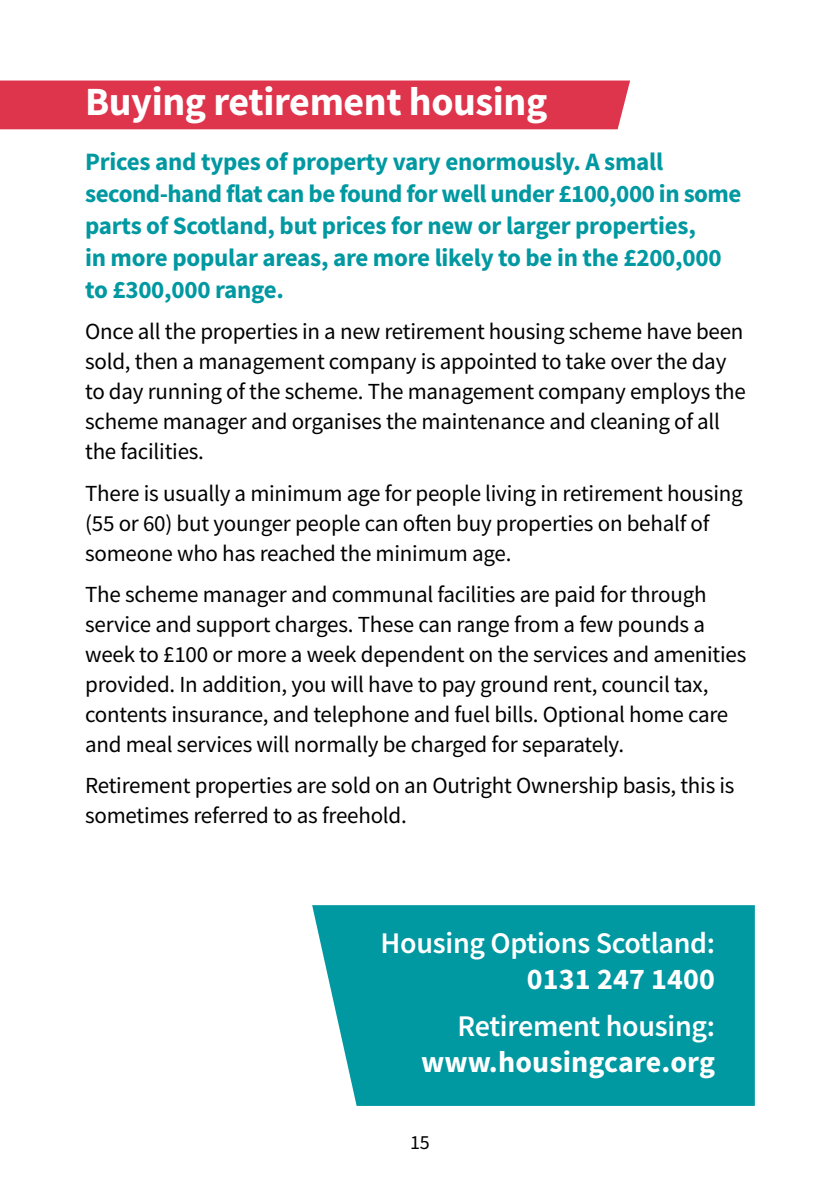
<style>
.page{position:relative;width:840px;height:1191px;background:#fff}
.page>*{position:absolute;margin:0;border:0;box-sizing:border-box;transform-origin:0 0}
.t1{font:700 40px "Source Sans Pro";letter-spacing:-.01em;color:#fff}
.t2{font:600 30px "Source Sans Pro";letter-spacing:-.01em;color:#fff}
.t3{font:700 30px "Source Sans Pro";letter-spacing:.005em;color:#fff}
.t4{font:700 25px/32px "Source Sans Pro";letter-spacing:-.01em;color:#0098a1}
.t5{font:23px/30px "Source Sans Pro";letter-spacing:-.01em;color:#000}
.t6{font:20px "Source Sans Pro";color:#000}
</style>
<div class="page">
<div style="left:0;top:81px;width:629px;height:48px;background:#de344c"></div>
<div style="left:312px;top:905px;width:442px;height:201px;background:#0098a1"></div>
<h1 class="t1" style="left:85px;top:75px;width:463px">Buying retirement housing</h1>
<p class="t4" style="left:85px;top:145px;width:657px">Prices and types of property vary enormously. A small second-hand flat can be found for well under £100,000 in some parts of Scotland, but prices for new or larger properties,<br>in more popular areas, are more likely to be in the £200,000 to £300,000 range.</p>
<p class="t5" style="left:85px;top:316px;width:662px">Once all the properties in a new retirement housing scheme have been sold, then a management company is appointed to take over the day to day running of the scheme. The management company employs the scheme manager and organises the maintenance and cleaning of all the facilities.</p>
<p class="t5" style="left:85px;top:478px;width:658px">There is usually a minimum age for people living in retirement housing (55 or 60) but younger people can often buy properties on behalf of someone who has reached the minimum age.</p>
<p class="t5" style="left:85px;top:579px;width:662px">The scheme manager and communal facilities are paid for through service and support charges. These can range from a few pounds a week to £100 or more a week dependent on the services and amenities provided. In addition, you will have to pay ground rent, council tax, contents insurance, and telephone and fuel bills. Optional home care and meal services will normally be charged for separately.</p>
<p class="t5" style="left:85px;top:770px;width:650px">Retirement properties are sold on an Outright Ownership basis, this is sometimes referred to as freehold.</p>
<h2 class="t2" style="left:380px;top:923px;width:336px">Housing Options Scotland:</h2>
<h2 class="t3" style="left:526px;top:958px;width:190px">0131 247 1400</h2>
<h2 class="t2" style="left:457px;top:1006px;width:259px">Retirement housing:</h2>
<h2 class="t3" style="left:421px;top:1041px;width:295px">www.housingcare.org</h2>
<p class="t6" style="left:410px;top:1129px;width:21px">15</p>
</div>
